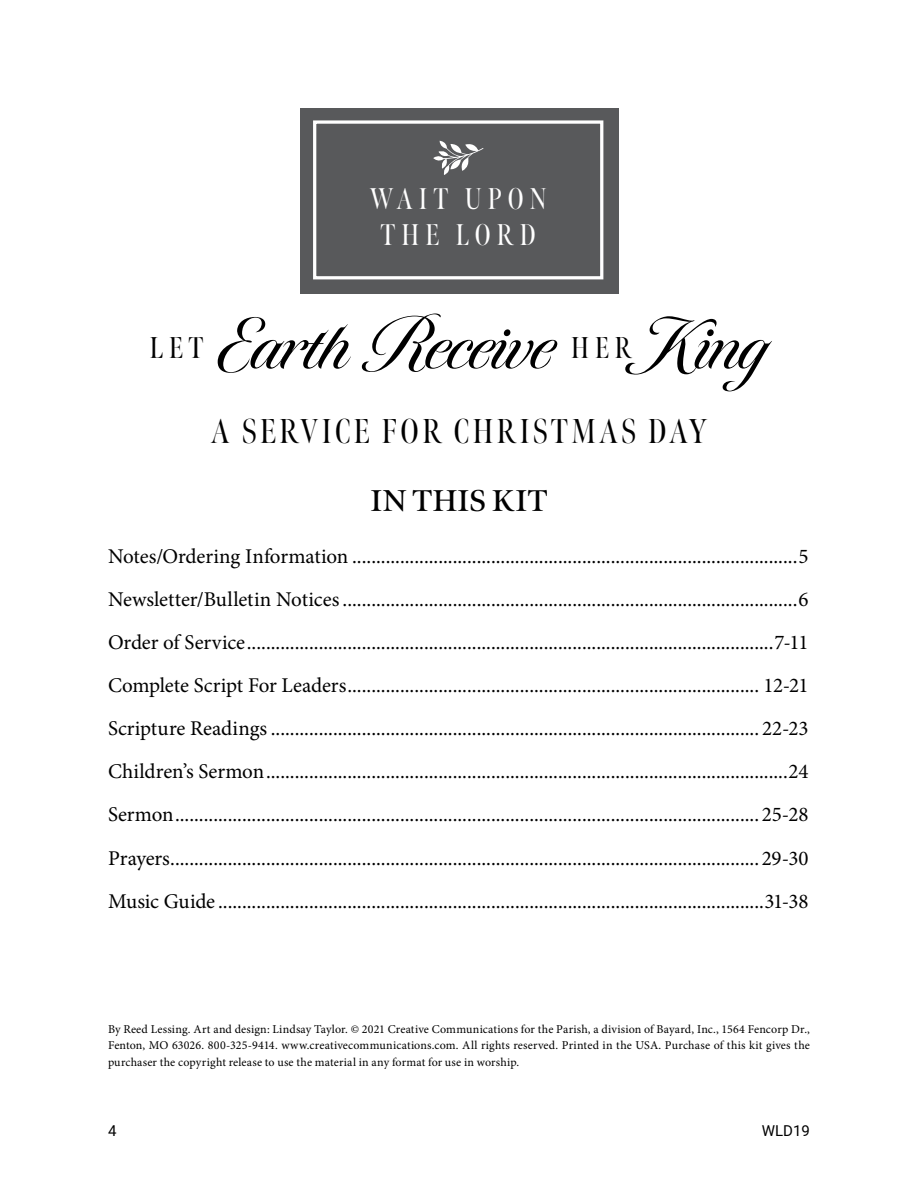
<style>
.page{position:relative;width:918px;height:1188px;background:#fff}
.page>*{position:absolute;margin:0;border:0;box-sizing:border-box;transform-origin:0 0}
.t1{font:500 75.3px "Tangier";color:#000}
.t2{font:extra-condensed 34.5px "Meno Banner";letter-spacing:.1em;color:#000}
.t3{font:extra-condensed 30.15px "Meno Banner";letter-spacing:.2em;color:#000}
.t4{font:extra-condensed 30px/36px "Meno Banner";letter-spacing:.2em;color:#fff;text-align:center}
.t5{font:600 30px "Meno Display";letter-spacing:.01em;color:#000}
.t6{font:21px/43px "Minion Pro";letter-spacing:-.01em;color:#000;text-align:justify}
.t7{font:15px "Roboto";color:#000}
.t8{font:12px/16.5px "Minion Pro";letter-spacing:.01em;color:#000;text-align:justify}
</style>
<div class="page">
<div style="left:300px;top:108px;width:319px;height:186px;background:#58595b"></div>
<div style="left:313px;top:120px;width:290px;height:159px;border:3px solid #fff"></div>
<svg style="left:433px;top:141px;width:50px;height:34px"></svg>
<h3 class="t4" style="left:370px;top:181px;width:178px">WAIT UPON<br>THE LORD</h3>
<h3 class="t3" style="left:150px;top:330px;width:55px">LET</h3>
<h1 class="t1" style="left:217px;top:302px;width:339px">Earth Receive</h1>
<h1 class="t1" style="left:634px;top:302px;width:136px">King</h1>
<h3 class="t3" style="left:571px;top:330px;width:62px">HER</h3>
<h2 class="t2" style="left:211px;top:411px;width:498px">A SERVICE FOR CHRISTMAS DAY</h2>
<h3 class="t5" style="left:370px;top:482px;width:179px">IN THIS KIT</h3>
<p class="t6" style="left:108px;top:535px;width:702px">Notes/Ordering Information .............................................................................................5<br>Newsletter/Bulletin Notices...............................................................................................6<br>Order of Service..............................................................................................................7-11<br>Complete Script For Leaders...................................................................................... 12-21<br>Scripture Readings ...................................................................................................... 22-23<br>Children’s Sermon.............................................................................................................24<br>Sermon.......................................................................................................................... 25-28<br>Prayers........................................................................................................................... 29-30<br>Music Guide ..................................................................................................................31-38</p>
<p class="t8" style="left:108px;top:1021px;width:703px">By Reed Lessing. Art and design: Lindsay Taylor. © 2021 Creative Communications for the Parish, a division of Bayard, Inc., 1564 Fencorp Dr., Fenton, MO 63026. 800-325-9414. www.creativecommunications.com. All rights reserved. Printed in the USA. Purchase of this kit gives the purchaser the copyright release to use the material in any format for use in worship.</p>
<p class="t7" style="left:108px;top:1120px;width:10px">4</p>
<p class="t7" style="left:762px;top:1120px;width:50px">WLD19</p>
</div>
